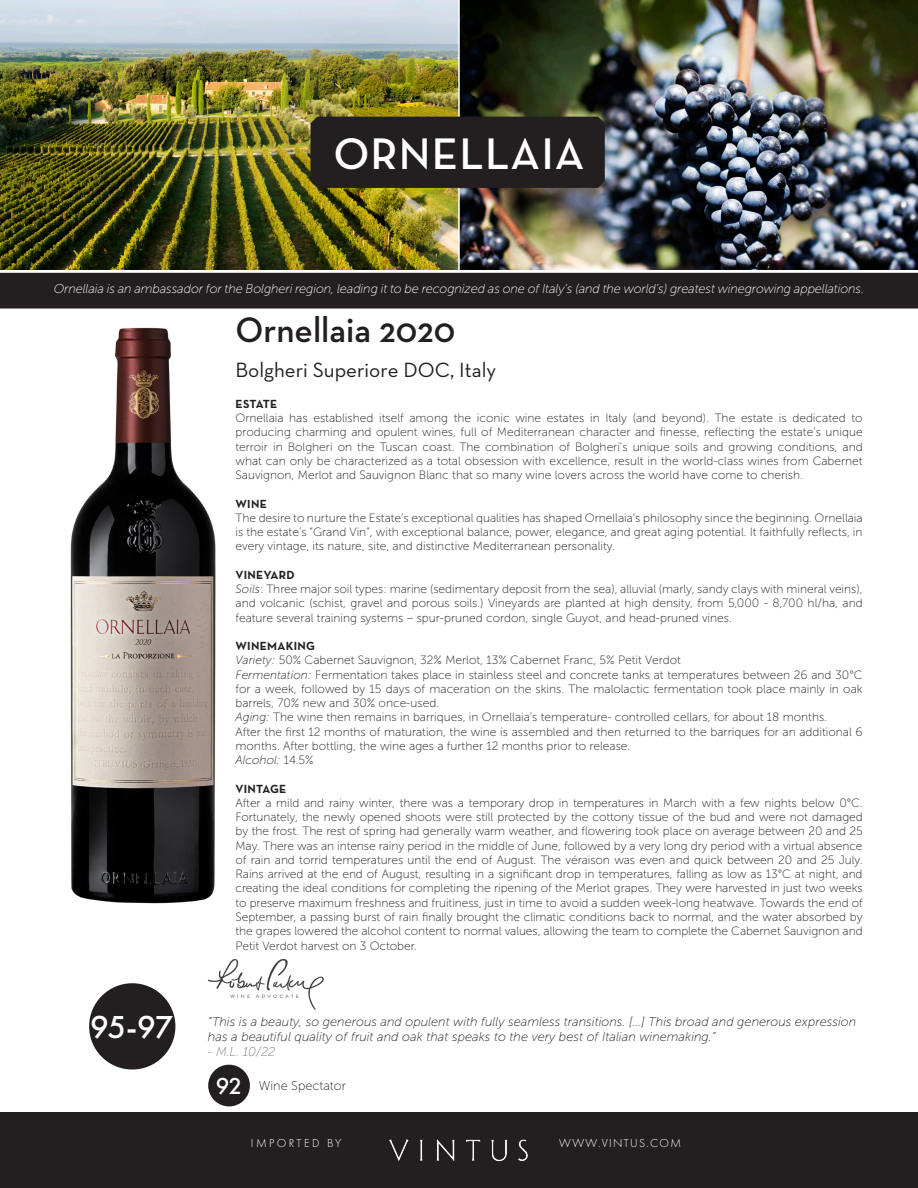
<style>
.page{position:relative;width:918px;height:1188px;background:#fff}
.page>*{position:absolute;margin:0;border:0;box-sizing:border-box;transform-origin:0 0}
.t1{font:600 45px "Neutraface Text";letter-spacing:.025em;color:#fff}
.t2{font:600 36px "Neutraface Text";color:#231f20}
.t3{font:500 33px "Futura PT";color:#fff}
.t4{font:500 24px "Futura PT";color:#fff}
.t5{font:21px "Neutraface Text";color:#231f20}
.t6{font:italic 12.75px/15px "Museo Sans 100";color:#231f20}
.t7{font:italic 12.75px "Museo Sans 100";letter-spacing:-.01em;color:#fff}
.t8{font:12.75px "Museo Sans 100";color:#231f20}
.t9{font:italic 12.75px "Museo Sans 100";color:#7f7e7e}
.t10{font:12px/14.2px "Museo Sans 100";color:#231f20;text-align:justify}
.t11{font:700 12px "Neutraface Text";letter-spacing:.025em;color:#231f20}
.t12{font:300 12px "Futura PT";letter-spacing:.11em;color:#fff}
.t13{font:italic 12px "Museo Sans 100";color:#231f20}
.t14{font:300 12px "Futura PT";letter-spacing:.2em;color:#fff}
.s1{font-style:italic}
.s2{font-style:normal}
</style>
<div class="page">
<div style="left:89px;top:983px;width:86px;height:87px;background:#231f20;border-radius:50%"></div>
<img style="left:208px;top:959px;width:116px;height:50px">
<div style="left:208px;top:1065px;width:42px;height:41px;background:#231f20;border-radius:50%"></div>
<img style="left:70px;top:327px;width:146px;height:577px">
<img style="left:0;top:0;width:918px;height:270px">
<div style="left:1px;top:274px;width:916px;height:34px;background:#231f20"></div>
<div style="left:0;top:273px;width:918px;height:36px;border:2px solid #231f20"></div>
<hr style="left:458px;top:0;width:2px;height:270px;background:#fff">
<div style="left:310px;top:117px;width:295px;height:71px;background:#231f20"></div>
<div style="left:0;top:1112px;width:918px;height:76px;background:#231f20"></div>
<img style="left:384px;top:1133px;width:148px;height:33px">
<p class="t1" style="left:333px;top:126px;width:253px">ORNELLAIA</p>
<p class="t7" style="left:54px;top:282px;width:812px">Ornellaia is an ambassador for the Bolgheri region, leading it to be recognized as one of Italy’s (and the world’s) greatest winegrowing appellations.</p>
<p class="t2" style="left:236px;top:308px;width:221px">Ornellaia 2020</p>
<p class="t5" style="left:236px;top:356px;width:262px">Bolgheri Superiore DOC, Italy</p>
<p class="t11" style="left:236px;top:396px;width:43px">ESTATE</p>
<p class="t10" style="left:236px;top:411px;width:629px">Ornellaia has established itself among the iconic wine estates in Italy (and beyond). The estate is dedicated to producing charming and opulent wines, full of Mediterranean character and finesse, reflecting the estate’s unique terroir in Bolgheri on the Tuscan coast. The combination of Bolgheri’s unique soils and growing conditions, and what can only be characterized as a total obsession with excellence, result in the world-class wines from Cabernet Sauvignon, Merlot and Sauvignon Blanc that so many wine lovers across the world have come to cherish.</p>
<p class="t11" style="left:236px;top:496px;width:33px">WINE</p>
<p class="t10" style="left:236px;top:511px;width:629px">The desire to nurture the Estate’s exceptional qualities has shaped Ornellaia’s philosophy since the beginning. Ornellaia is the estate’s “Grand Vin”, with exceptional balance, power, elegance, and great aging potential. It faithfully reflects, in every vintage, its nature, site, and distinctive Mediterranean personality.</p>
<p class="t11" style="left:236px;top:567px;width:61px">VINEYARD</p>
<p class="t10" style="left:236px;top:582px;width:629px"><span class="s1">Soils</span>: Three major soil types: marine (sedimentary deposit from the sea), alluvial (marly, sandy clays with mineral veins), and volcanic (schist, gravel and porous soils.) Vineyards are planted at high density, from 5,000 - 8,700 hl/ha, and feature several training systems – spur-pruned cordon, single Guyot, and head-pruned vines.</p>
<p class="t11" style="left:236px;top:638px;width:81px">WINEMAKING</p>
<p class="t10" style="left:236px;top:653px;width:447px"><span class="s1">Variety:</span> 50% Cabernet Sauvignon, 32% Merlot, 13% Cabernet Franc, 5% Petit Verdot</p>
<p class="t10" style="left:236px;top:668px;width:629px"><span class="s1">Fermentation:</span> Fermentation takes place in stainless steel and concrete tanks at temperatures between 26 and 30°C for a week, followed by 15 days of maceration on the skins. The malolactic fermentation took place mainly in oak barrels, 70% new and 30% once-used.</p>
<p class="t10" style="left:236px;top:710px;width:593px"><span class="s1">Aging:</span> The wine then remains in barriques, in Ornellaia’s temperature- controlled cellars, for about 18 months.</p>
<p class="t10" style="left:236px;top:725px;width:629px">After the first 12 months of maturation, the wine is assembled and then returned to the barriques for an additional 6 months. After bottling, the wine ages a further 12 months prior to release.</p>
<p class="t13" style="left:236px;top:754px;width:80px">Alcohol: <span class="s2">14.5%</span></p>
<p class="t11" style="left:236px;top:781px;width:52px">VINTAGE</p>
<p class="t10" style="left:236px;top:796px;width:629px">After a mild and rainy winter, there was a temporary drop in temperatures in March with a few nights below 0°C.<br>Fortunately, the newly opened shoots were still protected by the cottony tissue of the bud and were not damaged by the frost. The rest of spring had generally warm weather, and flowering took place on average between 20 and 25<br>May. There was an intense rainy period in the middle of June, followed by a very long dry period with a virtual absence of rain and torrid temperatures until the end of August. The véraison was even and quick between 20 and 25 July.<br>Rains arrived at the end of August, resulting in a significant drop in temperatures, falling as low as 13°C at night, and creating the ideal conditions for completing the ripening of the Merlot grapes. They were harvested in just two weeks to preserve maximum freshness and fruitiness, just in time to avoid a sudden week-long heatwave. Towards the end of September, a passing burst of rain finally brought the climatic conditions back to normal, and the water absorbed by the grapes lowered the alcohol content to normal values, allowing the team to complete the Cabernet Sauvignon and Petit Verdot harvest on 3 October.</p>
<p class="t3" style="left:90px;top:1008px;width:85px">95-97</p>
<p class="t6" style="left:208px;top:1014px;width:650px">“This is a beauty, so generous and opulent with fully seamless transitions. [...] This broad and generous expression has a beautiful quality of fruit and oak that speaks to the very best of Italian winemaking.”</p>
<p class="t9" style="left:208px;top:1044px;width:69px">- M.L. 10/22</p>
<p class="t4" style="left:216px;top:1071px;width:28px">92</p>
<p class="t8" style="left:259px;top:1079px;width:89px">Wine Spectator</p>
<p class="t14" style="left:251px;top:1137px;width:92px">IMPORTED BY</p>
<p class="t12" style="left:559px;top:1137px;width:123px">WWW.VINTUS.COM</p>
</div>
